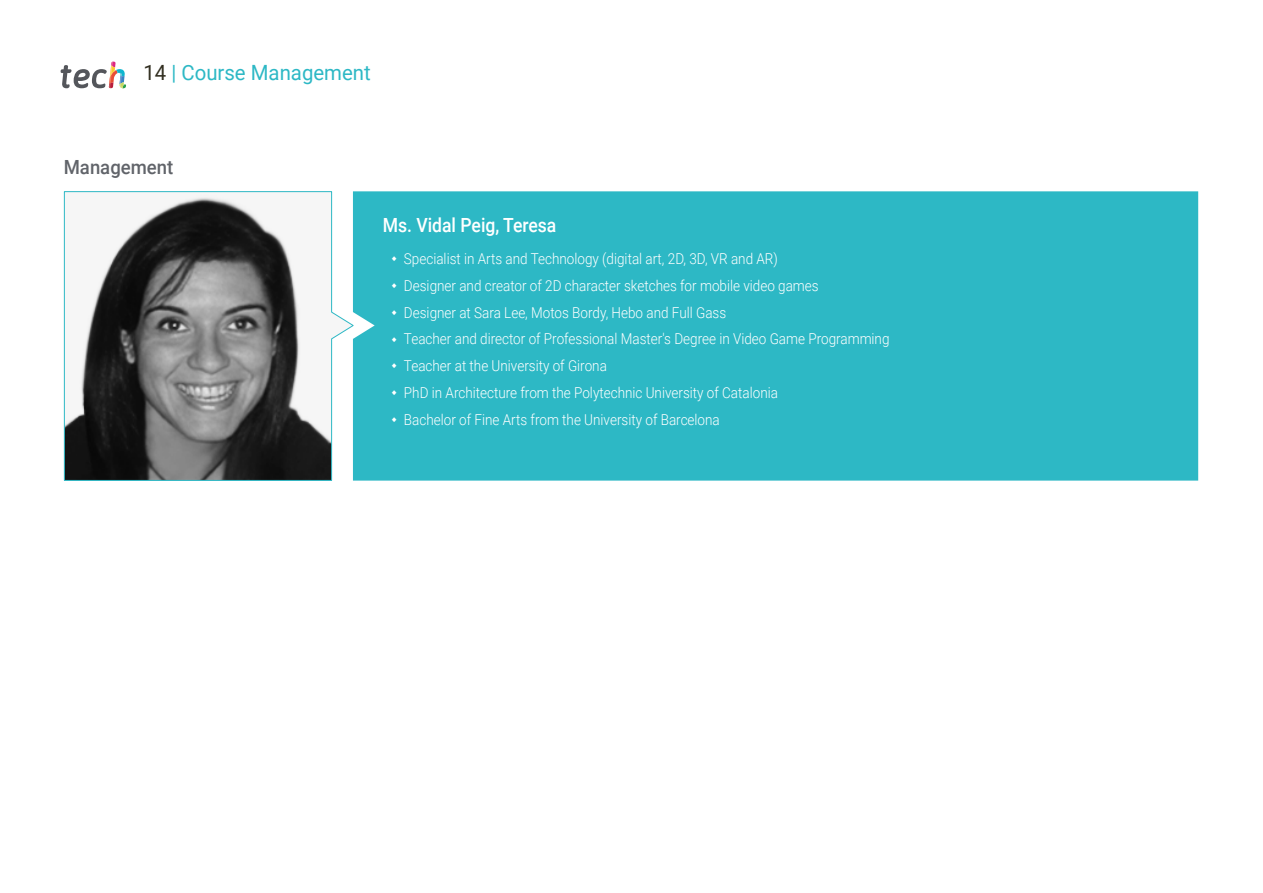
<style>
.page{position:relative;width:1263px;height:893px;background:#fff}
.page>*{position:absolute;margin:0;border:0;box-sizing:border-box;transform-origin:0 0}
.t1{font:21px "Roboto";color:#2db8c5}
.t2{font:500 19.5px "Roboto";color:#fff;scale:.9 1}
.t3{font:500 19.5px "Roboto";color:#61646a;scale:.95 1}
.t4{font:300 15px/26.7px "Roboto";color:#fff;scale:.9 1}
.s1{color:#312e20}
</style>
<div class="page">
<svg style="left:61px;top:62px;width:65px;height:27px"></svg>
<div style="left:354px;top:191px;width:844px;height:290px;background:#2db8c5"></div>
<svg style="left:64px;top:191px;width:290px;height:290px"></svg>
<svg style="left:392px;top:257px;width:5px;height:5px"></svg>
<svg style="left:392px;top:283px;width:5px;height:5px"></svg>
<svg style="left:392px;top:310px;width:5px;height:5px"></svg>
<svg style="left:392px;top:337px;width:5px;height:5px"></svg>
<svg style="left:392px;top:364px;width:5px;height:5px"></svg>
<svg style="left:392px;top:390px;width:5px;height:5px"></svg>
<svg style="left:392px;top:417px;width:5px;height:5px"></svg>
<h1 class="t1" style="left:144px;top:57px;width:229px"><span class="s1">14</span> | Course Management</h1>
<h2 class="t3" style="left:64px;top:154px;width:117px">Management</h2>
<h2 class="t2" style="left:383px;top:212px;width:195px">Ms. Vidal Peig, Teresa</h2>
<p class="t4" style="left:404px;top:245px;width:541px">Specialist in Arts and Technology (digital art, 2D, 3D, VR and AR)<br>Designer and creator of 2D character sketches for mobile video games<br>Designer at Sara Lee, Motos Bordy, Hebo and Full Gass<br>Teacher and director of Professional Master's Degree in Video Game Programming Teacher at the University of Girona<br>PhD in Architecture from the Polytechnic University of Catalonia<br>Bachelor of Fine Arts from the University of Barcelona</p>
</div>
